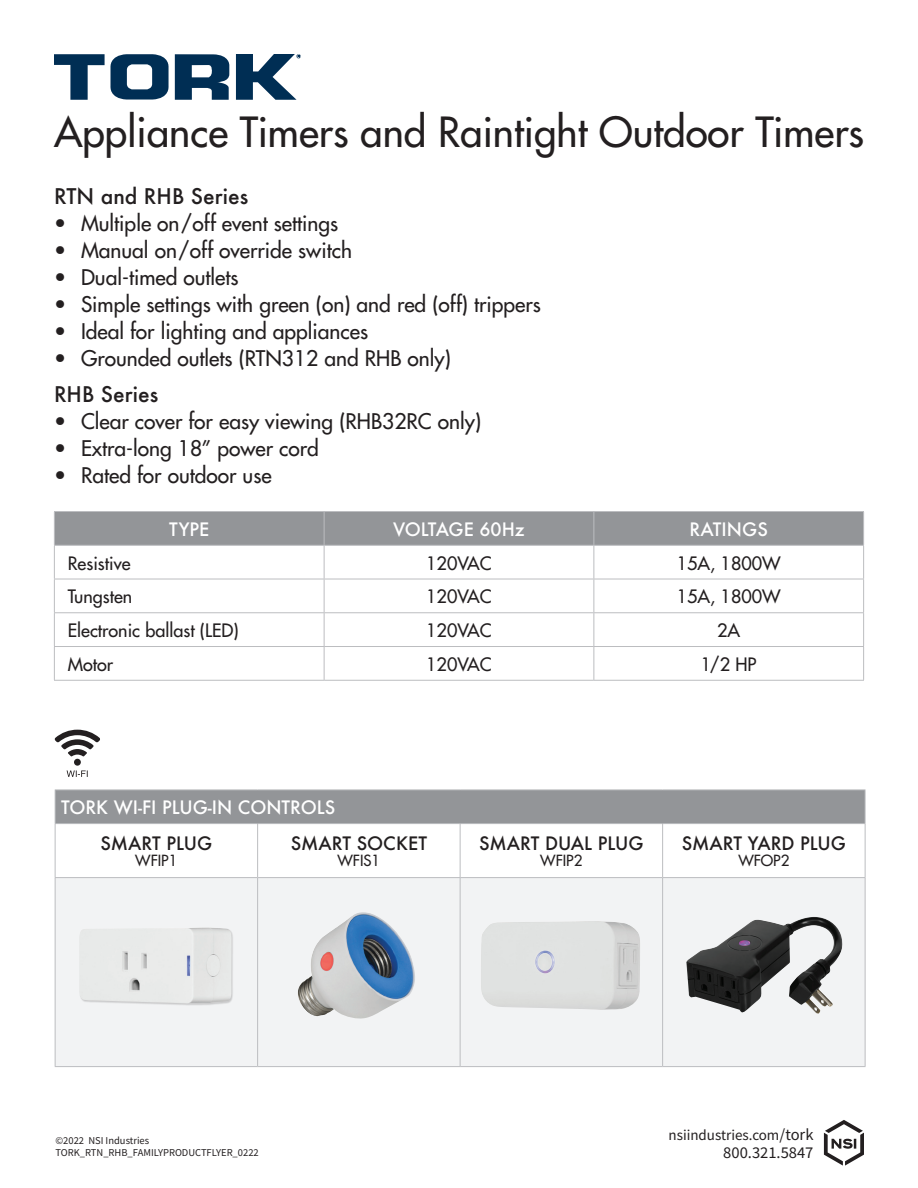
<style>
.page{position:relative;width:918px;height:1188px;background:#fff}
.page>*{position:absolute;margin:0;border:0;box-sizing:border-box;transform-origin:0 0}
.t1{font:500 40.5px "Futura Std";color:#231f20}
.t2{font:500 21px "Futura Std";color:#231f20}
.t3{font:500 21px "Futura";color:#231f20}
.t4{font:500 18px "Futura Std";color:#231f20}
.t5{font:500 18px "Futura";color:#fff}
.t6{font:500 18px "Futura";color:#231f20}
.t7{font:16.5px "Source Sans Pro";color:#231f20}
.t8{font:15px "Source Sans Pro";color:#231f20}
.t9{font:500 15px "Futura Std";color:#231f20}
.t10{font:10.5px/12px "Source Sans Pro";color:#231f20}
.s1{font-size:16.5px}
</style>
<div class="page">
<div style="left:55px;top:512px;width:808px;height:33px;background:#939598"></div>
<hr style="left:54px;top:511px;width:270px;height:1px;background:#bcbdc0">
<hr style="left:54px;top:512px;width:1px;height:33px;background:#bcbdc0">
<hr style="left:324px;top:511px;width:270px;height:1px;background:#bcbdc0">
<hr style="left:324px;top:512px;width:1px;height:33px;background:#bcbdc0">
<hr style="left:594px;top:511px;width:270px;height:1px;background:#bcbdc0">
<hr style="left:594px;top:512px;width:1px;height:33px;background:#bcbdc0">
<hr style="left:863px;top:512px;width:1px;height:33px;background:#bcbdc0">
<hr style="left:54px;top:545px;width:270px;height:1px;background:#bcbdc0">
<hr style="left:54px;top:546px;width:1px;height:33px;background:#bcbdc0">
<hr style="left:324px;top:545px;width:270px;height:1px;background:#bcbdc0">
<hr style="left:324px;top:546px;width:1px;height:33px;background:#bcbdc0">
<hr style="left:594px;top:545px;width:270px;height:1px;background:#bcbdc0">
<hr style="left:594px;top:546px;width:1px;height:33px;background:#bcbdc0">
<hr style="left:863px;top:546px;width:1px;height:33px;background:#bcbdc0">
<hr style="left:54px;top:579px;width:270px;height:1px;background:#bcbdc0">
<hr style="left:54px;top:579px;width:1px;height:33px;background:#bcbdc0">
<hr style="left:324px;top:579px;width:270px;height:1px;background:#bcbdc0">
<hr style="left:324px;top:579px;width:1px;height:33px;background:#bcbdc0">
<hr style="left:594px;top:579px;width:270px;height:1px;background:#bcbdc0">
<hr style="left:594px;top:579px;width:1px;height:33px;background:#bcbdc0">
<hr style="left:863px;top:579px;width:1px;height:33px;background:#bcbdc0">
<hr style="left:54px;top:612px;width:270px;height:1px;background:#bcbdc0">
<hr style="left:54px;top:613px;width:1px;height:33px;background:#bcbdc0">
<hr style="left:324px;top:612px;width:270px;height:1px;background:#bcbdc0">
<hr style="left:324px;top:613px;width:1px;height:33px;background:#bcbdc0">
<hr style="left:594px;top:612px;width:270px;height:1px;background:#bcbdc0">
<hr style="left:594px;top:613px;width:1px;height:33px;background:#bcbdc0">
<hr style="left:863px;top:613px;width:1px;height:33px;background:#bcbdc0">
<hr style="left:54px;top:646px;width:270px;height:1px;background:#bcbdc0">
<hr style="left:54px;top:647px;width:1px;height:33px;background:#bcbdc0">
<hr style="left:54px;top:680px;width:270px;height:1px;background:#bcbdc0">
<hr style="left:324px;top:646px;width:270px;height:1px;background:#bcbdc0">
<hr style="left:324px;top:647px;width:1px;height:33px;background:#bcbdc0">
<hr style="left:594px;top:646px;width:270px;height:1px;background:#bcbdc0">
<hr style="left:594px;top:647px;width:1px;height:33px;background:#bcbdc0">
<hr style="left:863px;top:647px;width:1px;height:33px;background:#bcbdc0">
<hr style="left:324px;top:680px;width:270px;height:1px;background:#bcbdc0">
<hr style="left:594px;top:680px;width:270px;height:1px;background:#bcbdc0">
<div style="left:55px;top:790px;width:810px;height:34px;background:#939598"></div>
<div style="left:56px;top:878px;width:809px;height:188px;background:#f2f3f4"></div>
<hr style="left:55px;top:789px;width:203px;height:1px;background:#bcbdc0">
<hr style="left:55px;top:790px;width:1px;height:33px;background:#bcbdc0">
<hr style="left:258px;top:789px;width:202px;height:1px;background:#bcbdc0">
<hr style="left:460px;top:789px;width:203px;height:1px;background:#bcbdc0">
<hr style="left:663px;top:789px;width:203px;height:1px;background:#bcbdc0">
<hr style="left:865px;top:790px;width:1px;height:33px;background:#bcbdc0">
<hr style="left:55px;top:823px;width:203px;height:1px;background:#bcbdc0">
<hr style="left:55px;top:824px;width:1px;height:53px;background:#bcbdc0">
<hr style="left:258px;top:823px;width:202px;height:1px;background:#bcbdc0">
<hr style="left:257px;top:824px;width:1px;height:53px;background:#bcbdc0">
<hr style="left:460px;top:823px;width:203px;height:1px;background:#bcbdc0">
<hr style="left:460px;top:824px;width:1px;height:53px;background:#bcbdc0">
<hr style="left:663px;top:823px;width:203px;height:1px;background:#bcbdc0">
<hr style="left:662px;top:824px;width:1px;height:53px;background:#bcbdc0">
<hr style="left:865px;top:824px;width:1px;height:53px;background:#bcbdc0">
<hr style="left:55px;top:877px;width:203px;height:1px;background:#bcbdc0">
<hr style="left:55px;top:878px;width:1px;height:188px;background:#bcbdc0">
<hr style="left:258px;top:877px;width:202px;height:1px;background:#bcbdc0">
<hr style="left:257px;top:878px;width:1px;height:188px;background:#bcbdc0">
<hr style="left:460px;top:877px;width:203px;height:1px;background:#bcbdc0">
<hr style="left:460px;top:878px;width:1px;height:188px;background:#bcbdc0">
<hr style="left:663px;top:877px;width:203px;height:1px;background:#bcbdc0">
<hr style="left:662px;top:878px;width:1px;height:188px;background:#bcbdc0">
<hr style="left:865px;top:878px;width:1px;height:188px;background:#bcbdc0">
<hr style="left:55px;top:1066px;width:203px;height:1px;background:#bcbdc0">
<hr style="left:258px;top:1066px;width:202px;height:1px;background:#bcbdc0">
<hr style="left:460px;top:1066px;width:203px;height:1px;background:#bcbdc0">
<hr style="left:663px;top:1066px;width:203px;height:1px;background:#bcbdc0">
<div style="left:79px;top:927px;width:155px;height:79px;background:#231f20;opacity:.2"></div>
<img style="left:79px;top:927px;width:153px;height:77px">
<img style="left:298px;top:912px;width:117px;height:108px">
<img style="left:481px;top:921px;width:159px;height:89px">
<img style="left:686px;top:917px;width:157px;height:97px">
<div style="left:74px;top:759px;width:7px;height:7px;background:#231f20;border-radius:50%"></div>
<svg style="left:55px;top:730px;width:45px;height:26px"></svg>
<svg style="left:67px;top:770px;width:21px;height:7px"></svg>
<svg style="left:54px;top:54px;width:176px;height:46px"></svg>
<svg style="left:236px;top:54px;width:65px;height:46px"></svg>
<svg style="left:824px;top:1120px;width:40px;height:46px"></svg>
<h1 class="t1" style="left:54px;top:107px;width:812px">Appliance Timers and Raintight Outdoor Timers</h1>
<p class="t3" style="left:54px;top:182px;width:196px">RTN and RHB Series</p>
<p class="t2" style="left:54px;top:210px;width:286px">• Multiple on/off event settings</p>
<p class="t2" style="left:54px;top:237px;width:299px">• Manual on/off override switch</p>
<p class="t2" style="left:54px;top:264px;width:186px">• Dual-timed outlets</p>
<p class="t2" style="left:54px;top:291px;width:488px">• Simple settings with green (on) and red (off) trippers</p>
<p class="t2" style="left:54px;top:318px;width:316px">• Ideal for lighting and appliances</p>
<p class="t2" style="left:54px;top:345px;width:398px">• Grounded outlets (RTN312 and RHB only)</p>
<p class="t3" style="left:54px;top:380px;width:106px">RHB Series</p>
<p class="t2" style="left:54px;top:408px;width:429px">• Clear cover for easy viewing (RHB32RC only)</p>
<p class="t2" style="left:54px;top:435px;width:266px">• Extra-long 18” power cord</p>
<p class="t2" style="left:54px;top:462px;width:219px">• Rated for outdoor use</p>
<p class="t5" style="left:169px;top:517px;width:42px">TYPE</p>
<p class="t5" style="left:393px;top:517px;width:133px">VOLTAGE 60Hz</p>
<p class="t5" style="left:690px;top:517px;width:80px">RATINGS</p>
<p class="t4" style="left:68px;top:552px;width:64px">Resistive</p>
<p class="t4" style="left:426px;top:552px;width:67px">120VAC</p>
<p class="t4" style="left:677px;top:552px;width:105px">15A, 1800W</p>
<p class="t4" style="left:68px;top:585px;width:66px">Tungsten</p>
<p class="t4" style="left:426px;top:585px;width:67px">120VAC</p>
<p class="t4" style="left:677px;top:585px;width:105px">15A, 1800W</p>
<p class="t4" style="left:68px;top:619px;width:172px">Electronic ballast (LED)</p>
<p class="t4" style="left:426px;top:619px;width:67px">120VAC</p>
<p class="t4" style="left:717px;top:619px;width:25px">2A</p>
<p class="t4" style="left:68px;top:653px;width:47px">Motor</p>
<p class="t4" style="left:426px;top:653px;width:67px">120VAC</p>
<p class="t4" style="left:701px;top:653px;width:57px">1/2 HP</p>
<p class="t5" style="left:61px;top:795px;width:276px">TORK WI-FI PLUG-IN CONTROLS</p>
<p class="t6" style="left:100px;top:831px;width:113px">SMART PLUG</p>
<p class="t9" style="left:135px;top:851px;width:44px">WFIP1</p>
<p class="t6" style="left:291px;top:831px;width:138px">SMART SOCKET</p>
<p class="t9" style="left:338px;top:851px;width:44px">WFIS1</p>
<p class="t6" style="left:479px;top:831px;width:166px">SMART DUAL PLUG</p>
<p class="t9" style="left:540px;top:851px;width:44px">WFIP2</p>
<p class="t6" style="left:682px;top:831px;width:166px">SMART YARD PLUG</p>
<p class="t9" style="left:738px;top:851px;width:53px">WFOP2</p>
<p class="t10" style="left:56px;top:1134px;width:205px">©2022 NSI Industries<br>TORK_RTN_RHB_FAMILYPRODUCTFLYER_0222</p>
<p class="t8" style="left:669px;top:1125px;width:146px">nsiindustries.com<span class="s1">/tork</span></p>
<p class="t7" style="left:723px;top:1142px;width:92px">800.321.5847</p>
</div>
